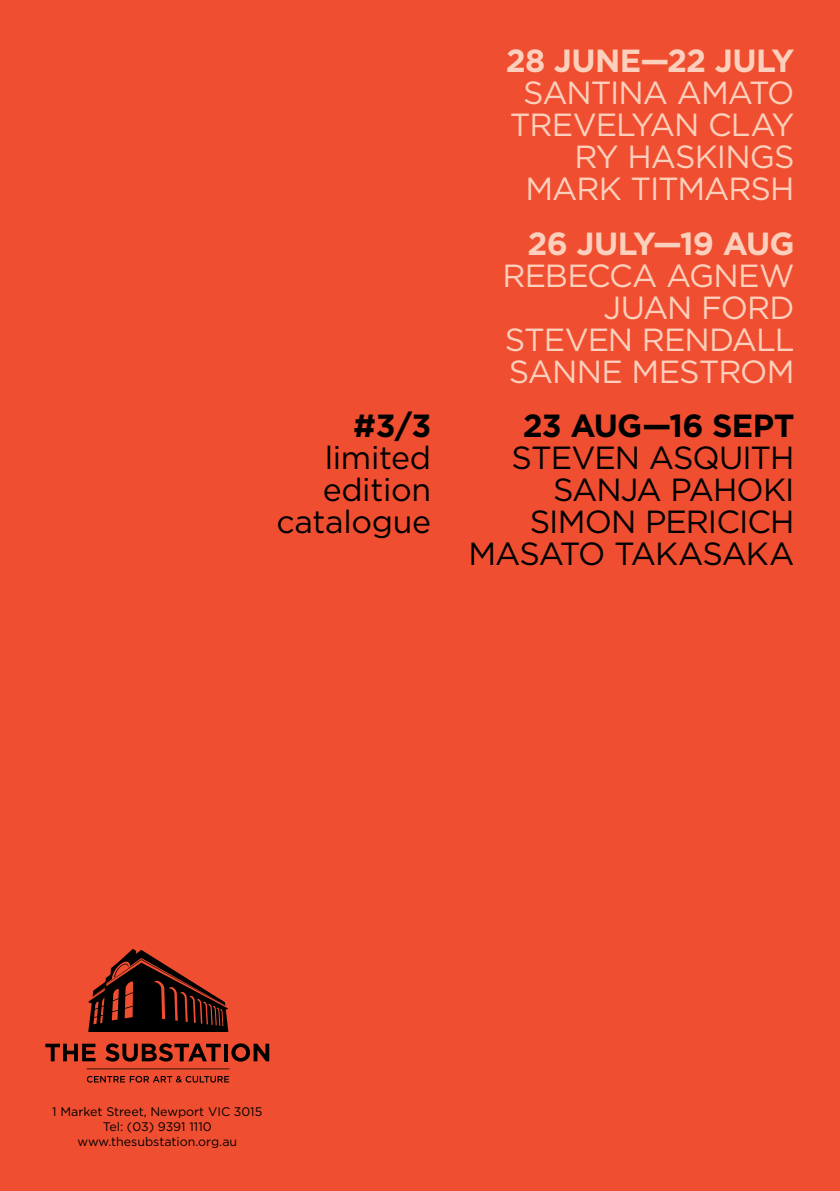
<style>
.page{position:relative;width:840px;height:1191px;background:#fff}
.page>*{position:absolute;margin:0;border:0;box-sizing:border-box;transform-origin:0 0}
.t1{font:32px/32px "Gotham HTF";letter-spacing:-.025em;color:#fcd0bc;text-align:right}
.t2{font:32px/32px "Gotham HTF";letter-spacing:-.02em;color:#000;text-align:right}
.t3{font:700 32px "Gotham HTF";letter-spacing:-.015em;color:#fcd0bc}
.t4{font:700 32px "Gotham HTF";letter-spacing:-.025em;color:#000}
.t5{font:12.4px/14.8px "Gotham HTF";color:#000;text-align:center}
</style>
<div class="page">
<div style="left:0;top:0;width:839px;height:1191px;background:#f04e30"></div>
<svg style="left:88px;top:949px;width:140px;height:83px"></svg>
<svg style="left:45px;top:1043px;width:50px;height:18px"></svg>
<svg style="left:105px;top:1043px;width:115px;height:18px"></svg>
<hr style="left:224px;top:1043px;width:4px;height:18px;background:#000">
<svg style="left:231px;top:1043px;width:38px;height:18px"></svg>
<svg style="left:87px;top:1076px;width:142px;height:6px"></svg>
<svg style="left:86px;top:1068px;width:143px;height:1px"></svg>
<p class="t4" style="left:353px;top:407px;width:79px">#3/3</p>
<p class="t2" style="left:276px;top:441px;width:156px">LIMITED<br>EDITION<br>CATALOGUE</p>
<p class="t3" style="left:505px;top:42px;width:290px">28 JUNE—22 JULY</p>
<p class="t1" style="left:523px;top:76px;width:272px">SANTINA AMATO</p>
<p class="t1" style="left:509px;top:108px;width:286px">TREVELYAN CLAY</p>
<p class="t1" style="left:574px;top:140px;width:75px">RY HAS</p>
<p class="t1" style="left:525px;top:140px;width:270px">KINGS<br>MARK TITMARSH</p>
<p class="t3" style="left:527px;top:225px;width:268px">26 JULY—19 AUG</p>
<p class="t1" style="left:502px;top:259px;width:293px">REBECCA AGNEW<br>JUAN FORD<br>STEVEN RENDALL<br>SANNE M ESTROM</p>
<p class="t4" style="left:522px;top:407px;width:273px">23 AUG—16 SEPT</p>
<p class="t2" style="left:511px;top:441px;width:284px">STEVEN ASQUITH<br>SANJA PAHOKI<br>SIMON PERICICH</p>
<p class="t2" style="left:468px;top:537px;width:24px">MASA</p>
<p class="t2" style="left:559px;top:537px;width:142px">TO TA KASA</p>
<p class="t2" style="left:745px;top:537px;width:43px">KA</p>
<p class="t5" style="left:52px;top:1103px;width:164px">1 M ARKET STREET, N EWPORT VIC</p>
<p class="t5" style="left:234px;top:1103px;width:30px">3015</p>
<p class="t5" style="left:77px;top:1118px;width:161px">TEL: (03) 9391 1110<br>WWW.THESUBSTATION.ORG.AU</p>
</div>
